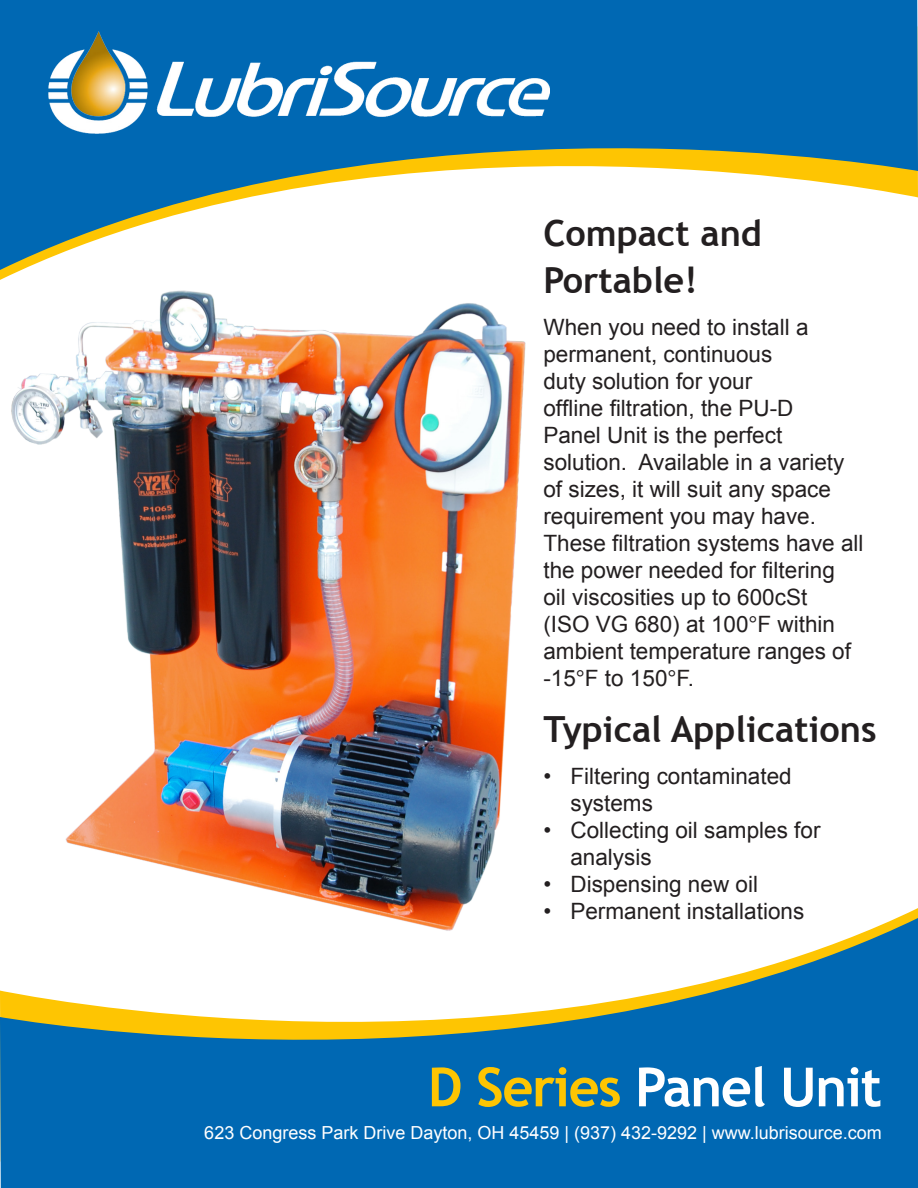
<style>
.page{position:relative;width:918px;height:1188px;background:#fff}
.page>*{position:absolute;margin:0;border:0;box-sizing:border-box;transform-origin:0 0}
.t1{font:700 54px "Trebuchet MS";letter-spacing:-.025em;color:#fff}
.t2{font:700 36px/46.5px "Trebuchet MS";color:#231f20}
.t3{font:22.5px/27px "Arial";color:#231f20}
.t4{font:18px "Arial";color:#fff}
.s1{font-family:"Helvetica Neue LT Std"}
.s2{color:#fec502}
</style>
<div class="page">
<img style="left:11px;top:290px;width:515px;height:618px">
<svg style="left:0;top:0;width:918px;height:270px;fill:#0068b3"></svg>
<svg style="left:348px;top:908px;width:570px;height:10px"></svg>
<svg style="left:0;top:918px;width:918px;height:270px;fill:#0068b3"></svg>
<img style="left:49px;top:32px;width:500px;height:102px">
<p class="t2" style="left:543px;top:210px;width:220px">Compact and<br>Portable!</p>
<p class="t3" style="left:543px;top:313px;width:267px">When you need to install a permanent, continuous</p>
<p class="t3" style="left:543px;top:367px;width:210px">duty solution for your</p>
<p class="t3" style="left:543px;top:394px;width:322px">offline filtration, the PU-D<br>Panel Unit is the perfect solution. Available in a variety of sizes, it will suit any space requirement you may have.<br>These filtration systems have all the power needed for filtering<br>oil viscosities up to 600cSt<br>(ISO VG 680) at 100<span class="s1">°</span>F within ambient temperature ranges of -15<span class="s1">°</span>F to 150<span class="s1">°</span>F.</p>
<p class="t2" style="left:543px;top:706px;width:335px">Typical Applications</p>
<p class="t3" style="left:570px;top:763px;width:223px;text-indent:-27px">• Filtering contaminated systems</p>
<p class="t3" style="left:570px;top:817px;width:252px;text-indent:-27px">• Collecting oil samples for analysis</p>
<p class="t3" style="left:543px;top:871px;width:216px">• Dispensing new oil</p>
<p class="t3" style="left:543px;top:898px;width:262px">• Permanent installations</p>
<p class="t1" style="left:428px;top:1053px;width:456px"><span class="s2">D Series</span> Panel Unit</p>
<p class="t4" style="left:204px;top:1120px;width:679px">623 Congress Park Drive Dayton, OH 45459 | (937) 432-9292 | www.lubrisource.com</p>
</div>
